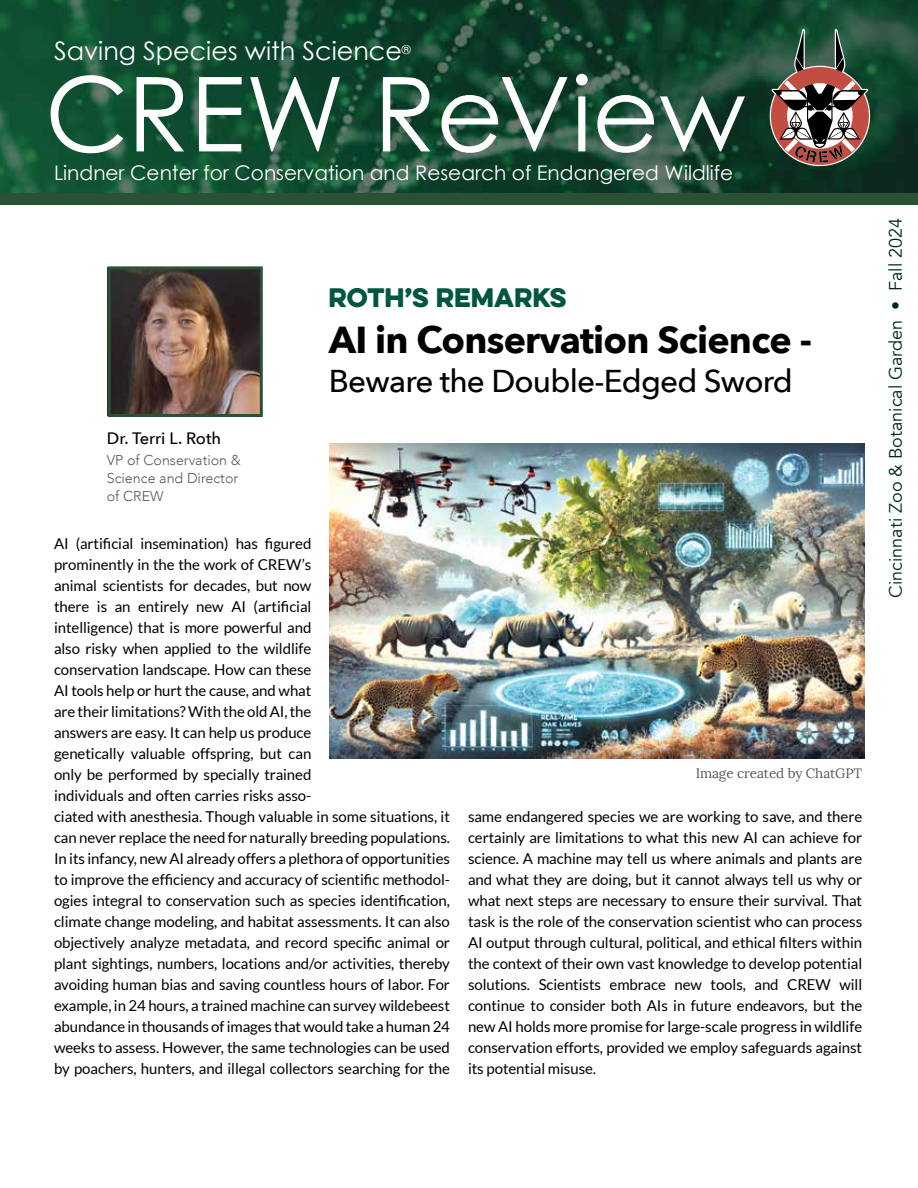
<style>
.page{position:relative;width:918px;height:1188px;background:#fff}
.page>*{position:absolute;margin:0;border:0;box-sizing:border-box;transform-origin:0 0}
.t1{font:103.5px "Century Gothic";color:#fff}
.t2{font:700 37.5px "Avenir Next";letter-spacing:-.02em;color:#000}
.t3{font:500 31.5px "Avenir Next";letter-spacing:-.025em;color:#000}
.t4{font:25.5px "Century Gothic";color:#fff}
.t5{font:24px "Eveleth Clean";color:#005641}
.t6{font:20.1px "Century Gothic";color:#fff}
.t7{font:18px "Avenir";color:#00291a}
.t8{font:500 16.5px "Avenir Next";color:#000}
.t9{font:15px/21px "Lato";letter-spacing:-.005em;color:#000}
.t10{font:300 14.25px/18px "Avenir";color:#58595b}
.t11{font:13.5px "Lora";letter-spacing:-.005em;color:#58595b}
</style>
<div class="page">
<img style="left:0;top:0;width:918px;height:194px">
<img style="left:112px;top:270px;width:147px;height:143px">
<div style="left:108px;top:266px;width:155px;height:151px;border:3px solid #2a5135"></div>
<div style="left:0;top:194px;width:918px;height:11px;background:#2a5135"></div>
<svg style="left:770px;top:29px;width:100px;height:137px;background:#696156"></svg>
<img style="left:330px;top:443px;width:534px;height:316px">
<h3 class="t4" style="left:54px;top:35px;width:358px">Saving Species with Science<sup>®</sup></h3>
<h1 class="t1" style="left:45px;top:51px;width:702px">CREW ReView</h1>
<h3 class="t6" style="left:54px;top:160px;width:681px">Lindner Center for Conservation and Research of Endangered Wildlife</h3>
<h3 class="t5" style="left:328px;top:279px;width:240px">ROTH’S REMARKS</h3>
<p class="t8" style="left:107px;top:425px;width:116px">Dr. Terri L. Roth</p>
<p class="t10" style="left:107px;top:451px;width:136px">VP of Conservation &amp;<br>Science and Director of CREW</p>
<h2 class="t2" style="left:329px;top:308px;width:485px">AI in Conservation Science -</h2>
<h3 class="t3" style="left:329px;top:355px;width:466px">Beware the Double-Edged Sword</h3>
<p class="t9" style="left:54px;top:533px;width:398px">AI (artificial insemination) has figured<br>prominently in the the work of CREW’s<br>animal scientists for decades, but now<br>there is an entirely new AI (artificial<br>intelligence) that is more powerful and<br>also risky when applied to the wildlife<br>conservation landscape. How can these<br>AI tools help or hurt the cause, and what<br>are their limitations? With the old AI, the<br>answers are easy. It can help us produce<br>genetically valuable offspring, but can<br>only be performed by specially trained<br>individuals and often carries risks asso-<br>ciated with anesthesia. Though valuable in some situations, it can never replace the need for naturally breeding populations.<br>In its infancy, new AI already offers a plethora of opportunities to improve the efficiency and accuracy of scientific methodol&shy;ogies integral to conservation such as species identification, climate change modeling, and habitat assessments. It can also objectively analyze metadata, and record specific animal or plant sightings, numbers, locations and/or activities, thereby avoiding human bias and saving countless hours of labor. For example, in 24 hours, a trained machine can survey wildebeest abundance in thousands of images that would take a human 24 weeks to assess. However, the same technologies can be used by poachers, hunters, and illegal collectors searching for the</p>
<p class="t11" style="left:696px;top:765px;width:168px">Image created by ChatGPT</p>
<p class="t9" style="left:468px;top:806px;width:396px;text-align:justify">same endangered species we are working to save, and there certainly are limitations to what this new AI can achieve for science. A machine may tell us where animals and plants are and what they are doing, but it cannot always tell us why or what next steps are necessary to ensure their survival. That task is the role of the conservation scientist who can process AI output through cultural, political, and ethical filters within the context of their own vast knowledge to develop potential solutions. Scientists embrace new tools, and CREW will continue to consider both AIs in future endeavors, but the new AI holds more promise for large-scale progress in wildlife conservation efforts, provided we employ safeguards against its potential misuse.</p>
<p class="t7" style="left:885px;top:598px;width:381px;rotate:-90deg">Cincinnati Zoo &amp; Botanical Garden • Fall 2024</p>
</div>
